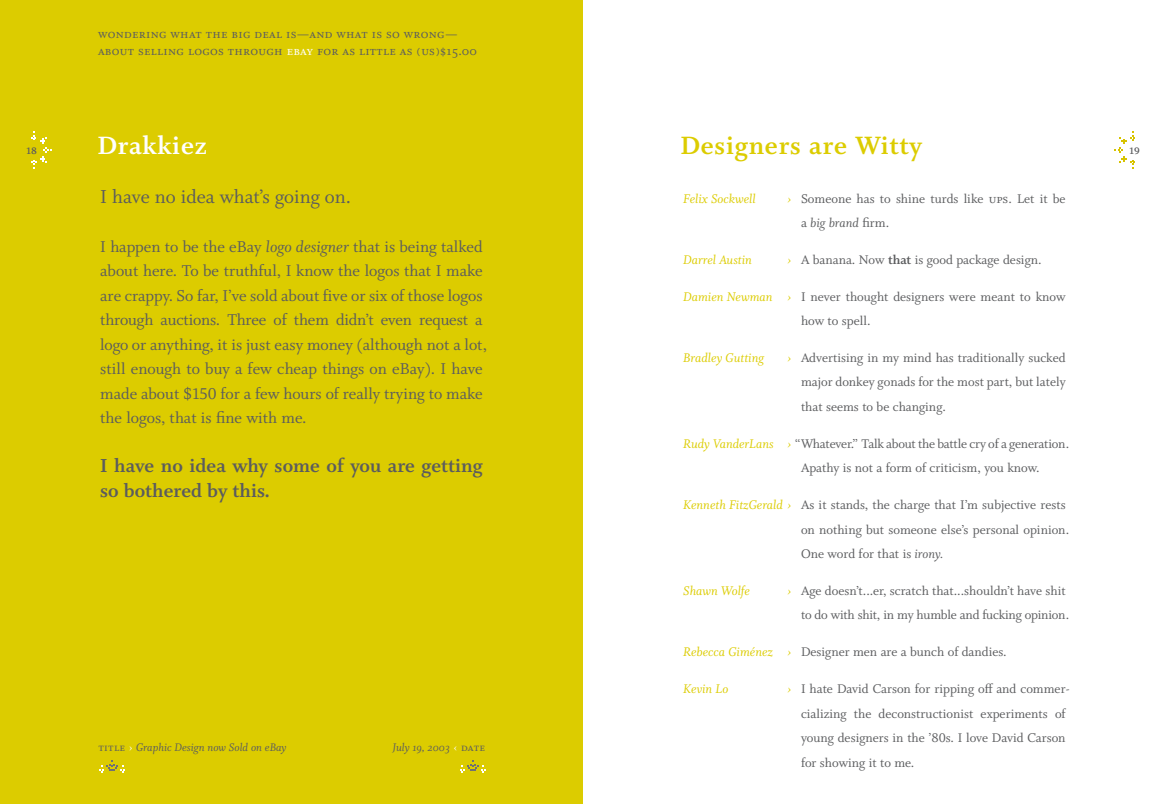
<style>
.page{position:relative;width:1166px;height:804px;background:#fff}
.page>*{position:absolute;margin:0;border:0;box-sizing:border-box;transform-origin:0 0}
.t1{font:28px "Whitman Bold Os F";letter-spacing:.025em;color:#dccc00}
.t2{font:28px "Whitman Bold Os F";letter-spacing:.025em;color:#fff}
.t3{font:21px/24.5px "Whitman Bold Os F";color:#5b5c5e}
.t4{font:21px "Whitman Roman LF";color:#5b5c5e}
.t5{font:17.5px/24.5px "Whitman Roman LF";color:#5b5c5e}
.t6{font:14px/24.5px "Whitman Roman LF";color:#5b5c5e}
.t7{font:14px "Whitman Italic Os F";color:#dccc00}
.t8{font:14px/17.5px "Whitman Small Caps Os F";letter-spacing:.02em;color:#5b5c5e}
.t9{font:14px "Whitman Italic Os F";color:#5b5c5e}
.t10{font:12.25px "Whitman Italic Os F";color:#5b5c5e}
.t11{font:10.5px "Whitman Bold LF";color:#5b5c5e}
.s1{color:#fff}
.s2{font-family:"Whitman Italic Os F"}
.s3{font-family:"Whitman Small Caps Os F"}
.s4{font-family:"Whitman Small Caps Os F";color:#fff}
.s5{font-family:"Whitman Roman LF"}
.s6{font-family:"Whitman Bold Os F"}
.s7{font-family:"Whitman Italic Os F";color:#dccc00}
</style>
<div class="page">
<svg style="left:1114px;top:131px;width:21px;height:37px"></svg>
<div style="left:0;top:0;width:583px;height:803px;background:#dccc00"></div>
<svg style="left:31px;top:131px;width:21px;height:37px"></svg>
<svg style="left:99px;top:760px;width:26px;height:12px"></svg>
<svg style="left:460px;top:760px;width:26px;height:12px"></svg>
<p class="t8" style="left:98px;top:24px;width:380px">wondering what the big deal is—and what is so wrong— about selling logos through <span class="s1">ebay</span> for as little as (us)$15.00</p>
<p class="t11" style="left:26px;top:146px;width:12px">18</p>
<h1 class="t2" style="left:97px;top:135px;width:111px">Drakkiez</h1>
<h2 class="t4" style="left:100px;top:188px;width:252px">I have no idea what’s going on.</h2>
<p class="t5" style="left:100px;top:236px;width:388px">I happen to be the eBay <span class="s2">logo designer</span> that is being talked about here. To be truthful, I know the logos that I make are crappy. So far, I’ve sold about five or six of those logos through auctions. Three of them didn’t even request a logo or anything, it is just easy money (although not a lot, still enough to buy a few cheap things on eBay). I have made about $150 for a few hours of really trying to make the logos, that is fine with me.</p>
<h2 class="t3" style="left:100px;top:455px;width:384px">I have no idea why some of you are getting so bothered by this.</h2>
<p class="t10" style="left:99px;top:742px;width:189px"><span class="s3">title</span> <span class="s4">›</span> Graphic Design now Sold on eBay</p>
<p class="t10" style="left:392px;top:742px;width:94px">July 19, 2003 <span class="s4">‹</span> <span class="s3">date</span></p>
<h1 class="t1" style="left:680px;top:135px;width:243px">Designers are Witty</h1>
<p class="t11" style="left:1129px;top:146px;width:12px">19</p>
<p class="t6" style="left:801px;top:187px;width:266px">Someone has to shine turds like <span class="s3">ups</span>. Let it be</p>
<p class="t9" style="left:801px;top:217px;width:90px"><span class="s5">a</span> big brand <span class="s5">firm.</span></p>
<p class="t6" style="left:801px;top:248px;width:242px">A banana. Now <span class="s6">that</span> is good package design.</p>
<p class="t6" style="left:801px;top:285px;width:266px">I never thought designers were meant to know how to spell.</p>
<p class="t6" style="left:801px;top:346px;width:266px;text-align:justify">Advertising in my mind has traditionally sucked major donkey gonads for the most part, but lately that seems to be changing.</p>
<p class="t6" style="left:801px;top:432px;width:270px;text-indent:-118px"><span class="s7">Rudy VanderLans ›</span> “Whatever.” Talk about the battle cry of a generation.<br>Apathy is not a form of criticism, you know.</p>
<p class="t6" style="left:801px;top:493px;width:270px">As it stands, the charge that I’m subjective rests on nothing but someone else’s personal opinion.<br>One word for that is <span class="s2">irony.</span></p>
<p class="t6" style="left:801px;top:579px;width:270px">Age doesn’t...er, scratch that...shouldn’t have shit to do with shit, in my humble and fucking opinion.</p>
<p class="t6" style="left:801px;top:640px;width:207px">Designer men are a bunch of dandies.</p>
<p class="t6" style="left:801px;top:677px;width:270px">I hate David Carson for ripping o≠ and commer&shy;cializing the deconstructionist experiments of young designers in the ’80s. I love David Carson for showing it to me.</p>
<p class="t7" style="left:683px;top:193px;width:74px">Felix Sockwell</p>
<p class="t7" style="left:787px;top:193px;width:6px">›</p>
<p class="t7" style="left:683px;top:254px;width:70px">Darrel Austin</p>
<p class="t7" style="left:787px;top:254px;width:6px">›</p>
<p class="t7" style="left:683px;top:291px;width:110px">Damien Newman ›</p>
<p class="t7" style="left:683px;top:352px;width:82px">Bradley Gutting</p>
<p class="t7" style="left:787px;top:352px;width:6px">›</p>
<p class="t7" style="left:683px;top:499px;width:110px">Kenneth FitzGerald ›</p>
<p class="t7" style="left:683px;top:585px;width:68px">Shawn Wolfe</p>
<p class="t7" style="left:787px;top:585px;width:6px">›</p>
<p class="t7" style="left:683px;top:646px;width:110px">Rebecca Giménez ›</p>
<p class="t7" style="left:683px;top:683px;width:46px">Kevin Lo</p>
<p class="t7" style="left:787px;top:683px;width:6px">›</p>
</div>
